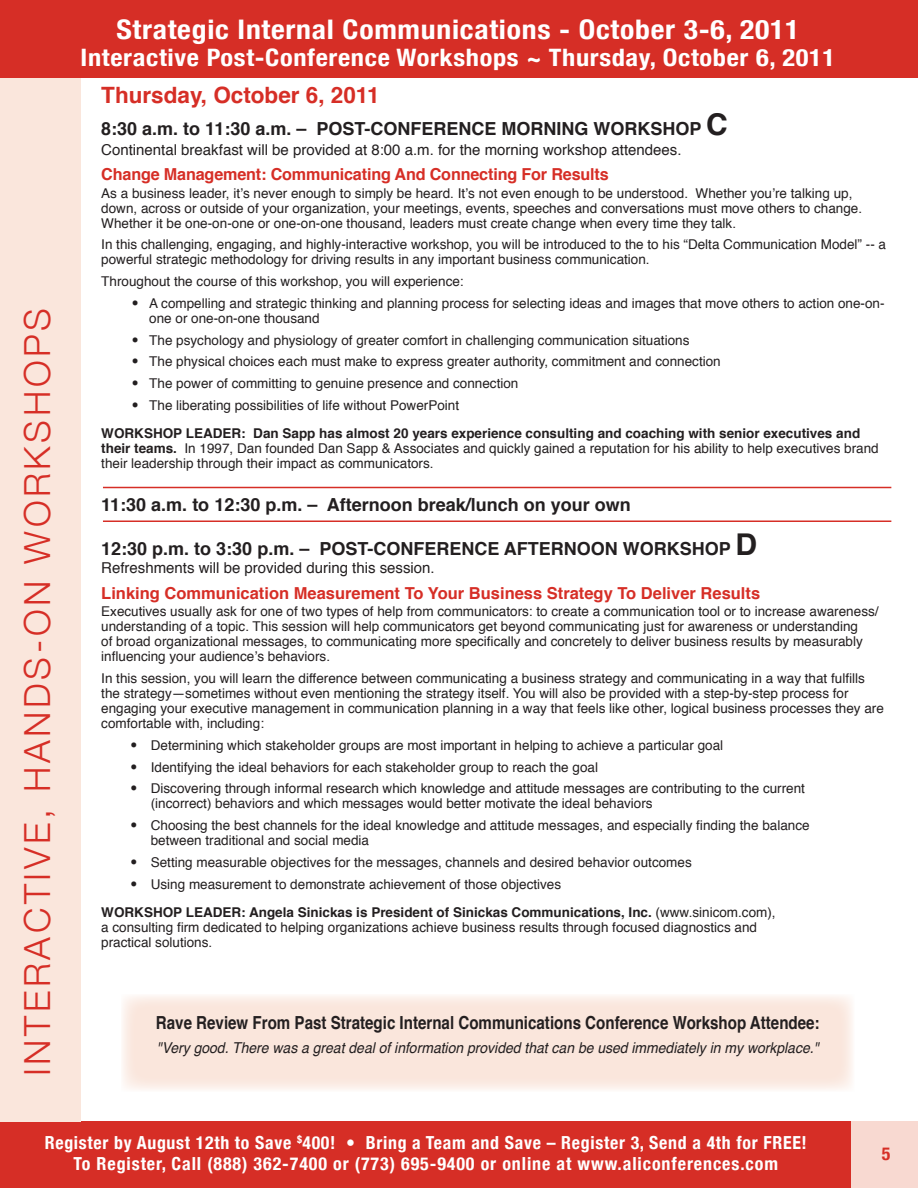
<style>
.page{position:relative;width:918px;height:1188px;background:#fff}
.page>*{position:absolute;margin:0;border:0;box-sizing:border-box;transform-origin:0 0}
.t1{font:300 36px "Helvetica Neue";letter-spacing:.1em;color:#d62e26}
.t2{font:700 condensed 27px "Helvetica Neue";letter-spacing:.025em;color:#fff;scale:1.1 1}
.t3{font:700 condensed 24px "Helvetica Neue";letter-spacing:.025em;color:#fff;scale:1.1 1}
.t4{font:700 22.5px "Helvetica";color:#d62e26}
.t5{font:700 18px "Helvetica";color:#231f20}
.t6{font:700 condensed 18px/21.6px "Helvetica Neue";letter-spacing:.04em;color:#fff;text-align:center}
.t7{font:700 18px "Helvetica";color:#231f20;scale:.84 1}
.t8{font:700 condensed 18px "Helvetica Neue";color:#d62e26}
.t9{font:700 16.5px "Helvetica";color:#d62e26}
.t10{font:15px "Helvetica";color:#231f20}
.t11{font:italic 15px "Helvetica";color:#231f20;scale:.93 1}
.t12{font:13.5px/15px "Helvetica";color:#231f20}
.t13{font:700 13.5px/28.5px "Helvetica";color:#231f20}
.s1{font-size:30px}
.s2{font-size:22.5px}
.s3{font-weight:400;font-size:22.5px}
.s4{font-weight:400}
.s5{font-weight:700}
</style>
<div class="page">
<div style="left:0;top:1122px;width:852px;height:66px;background:#d62e26"></div>
<div style="left:852px;top:1122px;width:66px;height:66px;background:#f8d9d1"></div>
<div style="left:0;top:77px;width:80px;height:1045px;background:#fae6dc"></div>
<div style="left:0;top:0;width:918px;height:78px;background:#d62e26"></div>
<hr style="left:103px;top:487px;width:788px;height:1px;background:#d62e26">
<hr style="left:103px;top:520px;width:788px;height:2px;background:#d62e26">
<div style="left:121px;top:994px;width:734px;height:97px;background:#fae6dc"></div>
<h1 class="t1" style="left:16px;top:1076px;width:767px;rotate:-90deg">INTERACTIVE, HANDS-ON WORKSHOPS</h1>
<h2 class="t2" style="left:116px;top:13px;width:622px">Strategic Internal Communications - October 3-6, 2011</h2>
<h3 class="t3" style="left:81px;top:43px;width:687px">Interactive Post-Conference Workshops ~ Thursday, October 6, 2011</h3>
<h3 class="t4" style="left:101px;top:77px;width:280px">Thursday, October 6, 2011</h3>
<h3 class="t5" style="left:101px;top:114px;width:628px">8:30 a.m. to 11:30 a.m. – POST-CONFERENCE MORNING WORKSHOP <span class="s1">C</span></h3>
<p class="t10" style="left:101px;top:138px;width:582px">Continental breakfast will be provided at 8:00 a.m. for the morning workshop attendees.</p>
<p class="t9" style="left:101px;top:161px;width:509px">Change Management: Communicating And Connecting For Results</p>
<p class="t12" style="left:101px;top:186px;width:762px">As a business leader, it’s never enough to simply be heard. It’s not even enough to be understood. Whether you’re talking up, down, across or outside of your organization, your meetings, events, speeches and conversations must move others to change.<br>Whether it be one-on-one or one-on-one thousand, leaders must create change when every time they talk.</p>
<p class="t12" style="left:101px;top:238px;width:786px">In this challenging, engaging, and highly-interactive workshop, you will be introduced to the to his “Delta Communication Model” -- a powerful strategic methodology for driving results in any important business communication.</p>
<p class="t12" style="left:101px;top:274px;width:364px">Throughout the course of this workshop, you will experience:</p>
<p class="t12" style="left:149px;top:296px;width:737px;text-indent:-18px"><span class="s2">•</span> A compelling and strategic thinking and planning process for selecting ideas and images that move others to action one-on&shy;one or one-on-one thousand</p>
<p class="t12" style="left:131px;top:333px;width:560px"><span class="s2">•</span> The psychology and physiology of greater comfort in challenging communication situations</p>
<p class="t12" style="left:131px;top:355px;width:591px"><span class="s2">•</span> The physical choices each must make to express greater authority, commitment and connection</p>
<p class="t12" style="left:131px;top:376px;width:389px"><span class="s2">•</span> The power of committing to genuine presence and connection</p>
<p class="t13" style="left:101px;top:391px;width:760px;text-indent:30px"><span class="s3">•</span> <span class="s4">The liberating possibilities of life without PowerPoint<br></span>WORKSHOP LEADER: Dan Sapp has almost 20 years experience consulting and coaching with senior executives and</p>
<p class="t12" style="left:101px;top:442px;width:779px"><span class="s5">their teams.</span> In 1997, Dan founded Dan Sapp &amp; Associates and quickly gained a reputation for his ability to help executives brand their leadership through their impact as communicators.</p>
<h3 class="t5" style="left:101px;top:490px;width:531px">11:30 a.m. to 12:30 p.m. – Afternoon break/lunch on your own</h3>
<h3 class="t5" style="left:101px;top:534px;width:657px">12:30 p.m. to 3:30 p.m. – POST-CONFERENCE AFTERNOON WORKSHOP <span class="s1">D</span></h3>
<p class="t10" style="left:101px;top:556px;width:335px">Refreshments will be provided during this session.</p>
<p class="t9" style="left:101px;top:580px;width:660px">Linking Communication Measurement To Your Business Strategy To Deliver Results</p>
<p class="t12" style="left:101px;top:605px;width:779px">Executives usually ask for one of two types of help from communicators: to create a communication tool or to increase awareness/ understanding of a topic. This session will help communicators get beyond communicating just for awareness or understanding<br>of broad organizational messages, to communicating more specifically and concretely to deliver business results by measurably influencing your audience’s behaviors.</p>
<p class="t12" style="left:101px;top:671px;width:784px">In this session, you will learn the difference between communicating a business strategy and communicating in a way that fulfills the strategy—sometimes without even mentioning the strategy itself. You will also be provided with a step-by-step process for engaging your executive management in communication planning in a way that feels like other, logical business processes they are comfortable with, including:</p>
<p class="t12" style="left:130px;top:738px;width:595px"><span class="s2">•</span> Determining which stakeholder groups are most important in helping to achieve a particular goal</p>
<p class="t12" style="left:130px;top:760px;width:470px"><span class="s2">•</span> Identifying the ideal behaviors for each stakeholder group to reach the goal</p>
<p class="t12" style="left:151px;top:782px;width:656px;text-indent:-21px"><span class="s2">•</span> Discovering through informal research which knowledge and attitude messages are contributing to the current (incorrect) behaviors and which messages would better motivate the ideal behaviors</p>
<p class="t12" style="left:151px;top:818px;width:660px;text-indent:-21px"><span class="s2">•</span> Choosing the best channels for the ideal knowledge and attitude messages, and especially finding the balance between traditional and social media</p>
<p class="t12" style="left:130px;top:855px;width:563px"><span class="s2">•</span> Setting measurable objectives for the messages, channels and desired behavior outcomes</p>
<p class="t12" style="left:101px;top:870px;width:676px;line-height:28.5px;text-indent:29px"><span class="s2">•</span> Using measurement to demonstrate achievement of those objectives<br><span class="s5">WORKSHOP LEADER: Angela Sinickas is President of Sinickas Communications, Inc.</span> (www.sinicom.com),</p>
<p class="t12" style="left:101px;top:920px;width:657px">a consulting firm dedicated to helping organizations achieve business results through focused diagnostics and practical solutions.</p>
<h3 class="t7" style="left:156px;top:1008px;width:792px">Rave Review From Past Strategic Internal Communications Conference Workshop Attendee:</h3>
<p class="t11" style="left:157px;top:1036px;width:713px">"Very good. There was a great deal of information provided that can be used immediately in my workplace."</p>
<h3 class="t6" style="left:45px;top:1131px;width:764px">Register by August 12th to Save <sup>$</sup>400! • Bring a Team and Save – Register 3, Send a 4th for FREE!<br>To Register, Call (888) 362-7400 or (773) 695-9400 or online at www.aliconferences.com</h3>
<h3 class="t8" style="left:882px;top:1142px;width:10px">5</h3>
</div>
